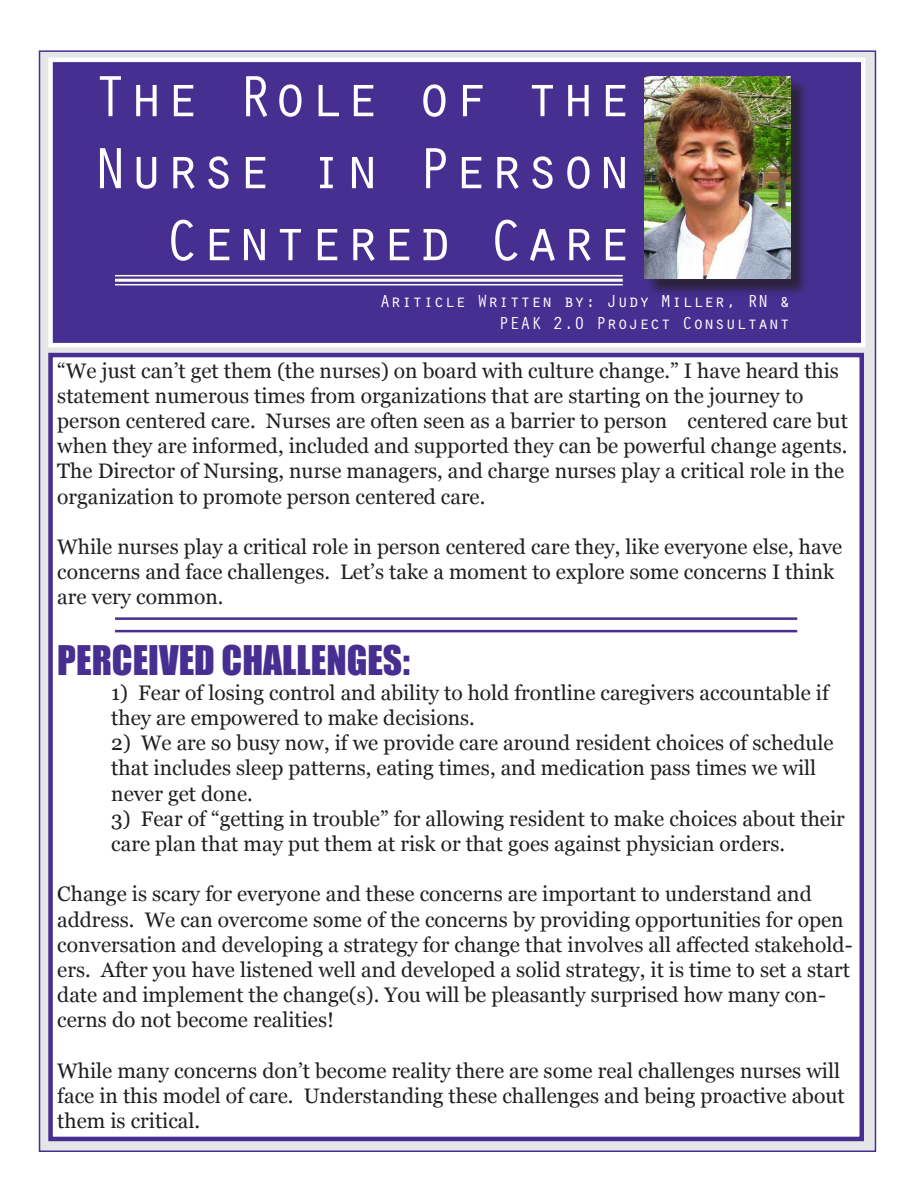
<style>
.page{position:relative;width:918px;height:1188px;background:#fff}
.page>*{position:absolute;margin:0;border:0;box-sizing:border-box;transform-origin:0 0}
.t1{font:60px/72px "Orator Std";color:#fff;text-align:right}
.t2{font:37.5px "Impact";color:#472f92}
.t3{font:21px/25.2px "Georgia";color:#231f20}
.t4{font:18px/21.6px "Orator Std";color:#fff;text-align:right}
</style>
<div class="page">
<div style="left:39px;top:50px;width:837px;height:1102px;background:#e4e5e7;border:2px solid #472f92"></div>
<div style="left:48px;top:58px;width:818px;height:289px;background:#472f92;border:4px solid #fff"></div>
<div style="left:48px;top:353px;width:816px;height:788px;background:#fff;border:4px solid #472f92"></div>
<div style="left:647px;top:78px;width:162px;height:219px;background:#231f20;opacity:.75"></div>
<img style="left:644px;top:76px;width:146px;height:202px">
<hr style="left:115px;top:617px;width:682px;height:3px;background:#472f92">
<hr style="left:115px;top:630px;width:682px;height:2px;background:#472f92">
<hr style="left:115px;top:275px;width:508px;height:1px;background:#fff">
<hr style="left:115px;top:279px;width:508px;height:3px;background:#fff">
<hr style="left:115px;top:284px;width:508px;height:1px;background:#fff">
<p class="t1" style="left:92px;top:57px;width:541px">The Role of the<br>Nurse in Person<br>Centered Care</p>
<p class="t4" style="left:380px;top:290px;width:412px">Ariticle Written by: Judy Miller, RN &amp;<br>PEAK 2.0 Project Consultant</p>
<p class="t3" style="left:57px;top:358px;width:792px">“We just can’t get them (the nurses) on board with culture change.” I have heard this statement numerous times from organizations that are starting on the journey to person centered care. Nurses are often seen as a barrier to person centered care but when they are informed, included and supported they can be powerful change agents.<br>The Director of Nursing, nurse managers, and charge nurses play a critical role in the organization to promote person centered care.</p>
<p class="t3" style="left:57px;top:535px;width:787px">While nurses play a critical role in person centered care they, like everyone else, have concerns and face challenges. Let’s take a moment to explore some concerns I think are very common.</p>
<p class="t2" style="left:57px;top:631px;width:354px">PERCEIVED CHALLENGES:</p>
<p class="t3" style="left:111px;top:680px;width:719px">1) Fear of losing control and ability to hold frontline caregivers accountable if they are empowered to make decisions.</p>
<p class="t3" style="left:111px;top:731px;width:724px">2) We are so busy now, if we provide care around resident choices of schedule that includes sleep patterns, eating times, and medication pass times we will never get done.</p>
<p class="t3" style="left:111px;top:806px;width:735px">3) Fear of “getting in trouble” for allowing resident to make choices about their care plan that may put them at risk or that goes against physician orders.</p>
<p class="t3" style="left:57px;top:882px;width:797px">Change is scary for everyone and these concerns are important to understand and address. We can overcome some of the concerns by providing opportunities for open conversation and developing a strategy for change that involves all affected stakehold&shy;ers. After you have listened well and developed a solid strategy, it is time to set a start date and implement the change(s). You will be pleasantly surprised how many con&shy;cerns do not become realities!</p>
<p class="t3" style="left:57px;top:1058px;width:789px">While many concerns don’t become reality there are some real challenges nurses will face in this model of care. Understanding these challenges and being proactive about them is critical.</p>
</div>
